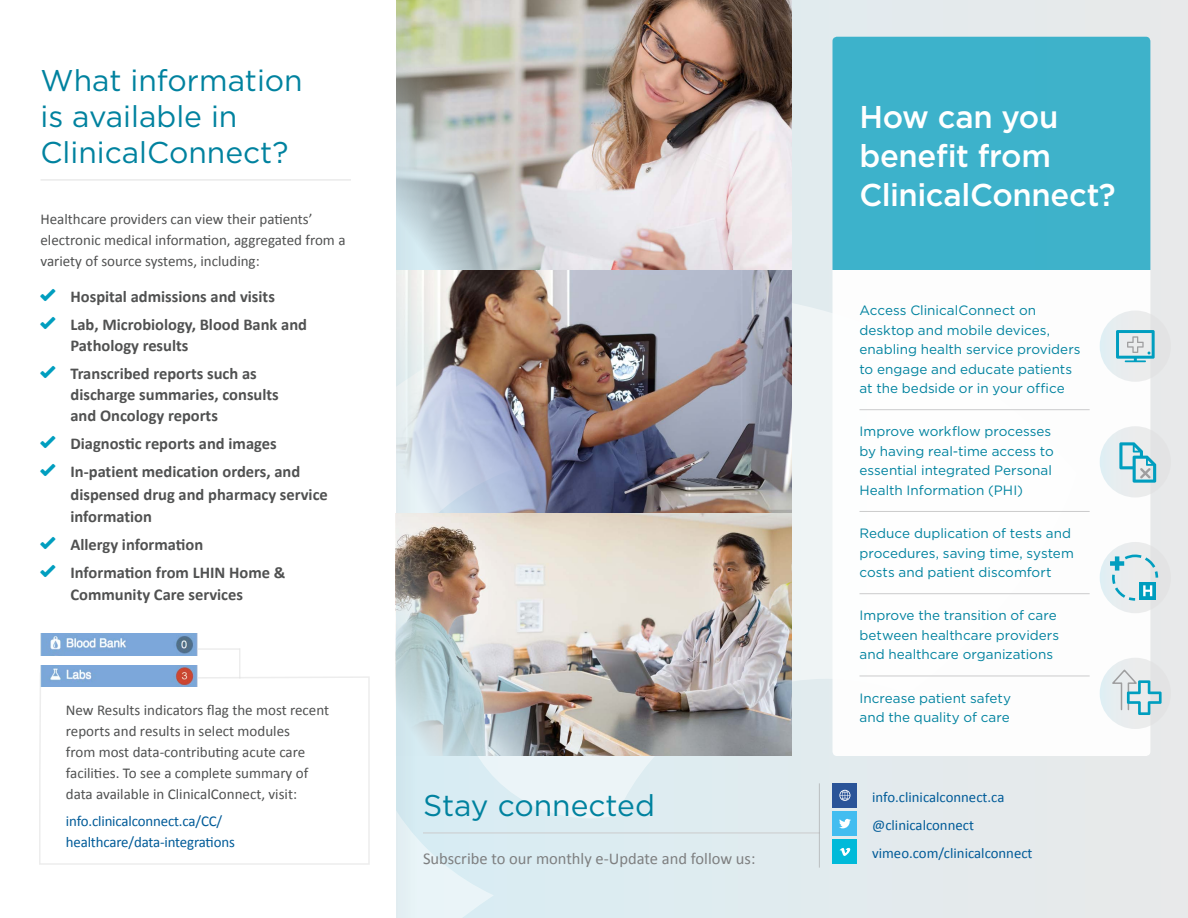
<style>
.page{position:relative;width:1188px;height:918px;background:#fff}
.page>*{position:absolute;margin:0;border:0;box-sizing:border-box;transform-origin:0 0}
.t1{font:500 31.5px/39px "Gotham";letter-spacing:-.01em;color:#fff}
.t2{font:30px/36px "Gotham";color:#00829f}
.t3{font:700 16.5px/21px "Calibri";color:#505151}
.t4{font:16.5px "Calibri";color:#7e7f80}
.t5{font:15px/21px "Calibri";color:#505151}
.t6{font:15px/21px "Calibri";letter-spacing:-.01em;color:#005b98}
.t7{font:14.7px/28.3px "Calibri";color:#005b98}
.t8{font:13.5px/19.5px "Gotham";color:#00829f}
.s1{font-family:"Web Hosting Hub Glyphs";font-weight:400;font-size:15px;color:#009ebf}
</style>
<div class="page">
<div style="left:396px;top:0;width:792px;height:918px;background:#e5eaeb"></div>
<svg style="left:184px;top:304px;width:648px;height:614px"></svg>
<img style="left:395px;top:0;width:397px;height:756px">
<img style="left:396px;top:0;width:102px;height:918px">
<div style="left:832px;top:270px;width:318px;height:486px;background:#fdfdfd"></div>
<hr style="left:860px;top:409px;width:230px;height:1px;background:#cbcbcc">
<hr style="left:860px;top:511px;width:230px;height:1px;background:#cbcbcc">
<hr style="left:860px;top:593px;width:230px;height:1px;background:#cbcbcc">
<hr style="left:860px;top:676px;width:230px;height:1px;background:#cbcbcc">
<div style="left:832px;top:37px;width:318px;height:233px;background:#3db2cb"></div>
<div style="left:1100px;top:426px;width:71px;height:72px;background:#e6eced;border-radius:50%"></div>
<svg style="left:1119px;top:442px;width:37px;height:41px"></svg>
<hr style="left:40px;top:179px;width:311px;height:2px;background:#eaeaea">
<svg style="left:39px;top:671px;width:332px;height:195px"></svg>
<hr style="left:192px;top:648px;width:48px;height:2px;background:#e0e0e0">
<hr style="left:239px;top:648px;width:2px;height:31px;background:#e0e0e0">
<img style="left:40px;top:634px;width:158px;height:21px">
<img style="left:40px;top:665px;width:158px;height:22px">
<div style="left:1100px;top:542px;width:71px;height:71px;background:#e4ecec;border-radius:50%"></div>
<svg style="left:1111px;top:554px;width:48px;height:47px"></svg>
<div style="left:1100px;top:658px;width:71px;height:71px;background:#e7ecec;border-radius:50%"></div>
<svg style="left:1109px;top:668px;width:53px;height:47px"></svg>
<hr style="left:423px;top:833px;width:397px;height:1px;background:#cbcbcc">
<div style="left:1100px;top:310px;width:71px;height:72px;background:#e6ecec;border-radius:50%"></div>
<svg style="left:1116px;top:330px;width:39px;height:32px"></svg>
<div style="left:832px;top:783px;width:25px;height:25px;background:#2a5498"></div>
<svg style="left:839px;top:790px;width:11px;height:11px"></svg>
<div style="left:832px;top:811px;width:25px;height:25px;background:#42bdf0"></div>
<svg style="left:839px;top:819px;width:12px;height:9px"></svg>
<div style="left:832px;top:839px;width:25px;height:25px;background:#00bad9"></div>
<svg style="left:840px;top:847px;width:11px;height:9px"></svg>
<hr style="left:819px;top:783px;width:1px;height:85px;background:#9e9e9f">
<h2 class="t2" style="left:40px;top:62px;width:264px">What information is available in<br>ClinicalConnect?</h2>
<p class="t5" style="left:40px;top:209px;width:307px">Healthcare providers can view their patients’ electronic medical information, aggregated from a variety of source systems, including:</p>
<p class="t3" style="left:40px;top:286px;width:236px"><span class="s1">✓</span> Hospital admissions and visits</p>
<p class="t3" style="left:70px;top:314px;width:238px;text-indent:-30px"><span class="s1">✓</span> Lab, Microbiology, Blood Bank and<br>Pathology results</p>
<p class="t3" style="left:70px;top:363px;width:210px;text-indent:-30px"><span class="s1">✓</span> Transcribed reports such as discharge summaries, consults and Oncology reports</p>
<p class="t3" style="left:40px;top:433px;width:238px"><span class="s1">✓</span> Diagnostic reports and images</p>
<p class="t3" style="left:70px;top:460px;width:259px;line-height:22.5px;text-indent:-30px"><span class="s1">✓</span> In-patient medication orders, and dispensed drug and pharmacy service information</p>
<p class="t3" style="left:40px;top:534px;width:164px"><span class="s1">✓</span> Allergy information</p>
<p class="t3" style="left:70px;top:561px;width:217px;line-height:22.5px;text-indent:-30px"><span class="s1">✓</span> Information from LHIN Home &amp;<br>Community Care services</p>
<p class="t5" style="left:66px;top:699px;width:265px">New Results indicators flag the most recent reports and results in select modules<br>from most data-contributing acute care facilities. To see a complete summary of data available in ClinicalConnect, visit:</p>
<p class="t6" style="left:66px;top:811px;width:171px">info.clinicalconnect.ca/CC/ healthcare/data-integrations</p>
<h2 class="t2" style="left:423px;top:787px;width:233px">Stay connected</h2>
<p class="t4" style="left:423px;top:848px;width:334px">Subscribe to our monthly e-Update and follow us:</p>
<h1 class="t1" style="left:860px;top:96px;width:258px">How can you benefit from<br>ClinicalConnect?</h1>
<p class="t8" style="left:860px;top:300px;width:223px">Access ClinicalConnect on desktop and mobile devices, enabling health service providers to engage and educate patients at the bedside or in your office</p>
<p class="t8" style="left:860px;top:422px;width:196px">Improve workflow processes by having real-time access to essential integrated Personal<br>Health Information (PHI)</p>
<p class="t8" style="left:860px;top:523px;width:216px">Reduce duplication of tests and procedures, saving time, system costs and patient discomfort</p>
<p class="t8" style="left:860px;top:606px;width:201px">Improve the transition of care between healthcare providers and healthcare organizations</p>
<p class="t8" style="left:860px;top:688px;width:153px">Increase patient safety and the quality of care</p>
<p class="t7" style="left:872px;top:783px;width:162px">info.clinicalconnect.ca @clinicalconnect vimeo.com/clinicalconnect</p>
</div>
